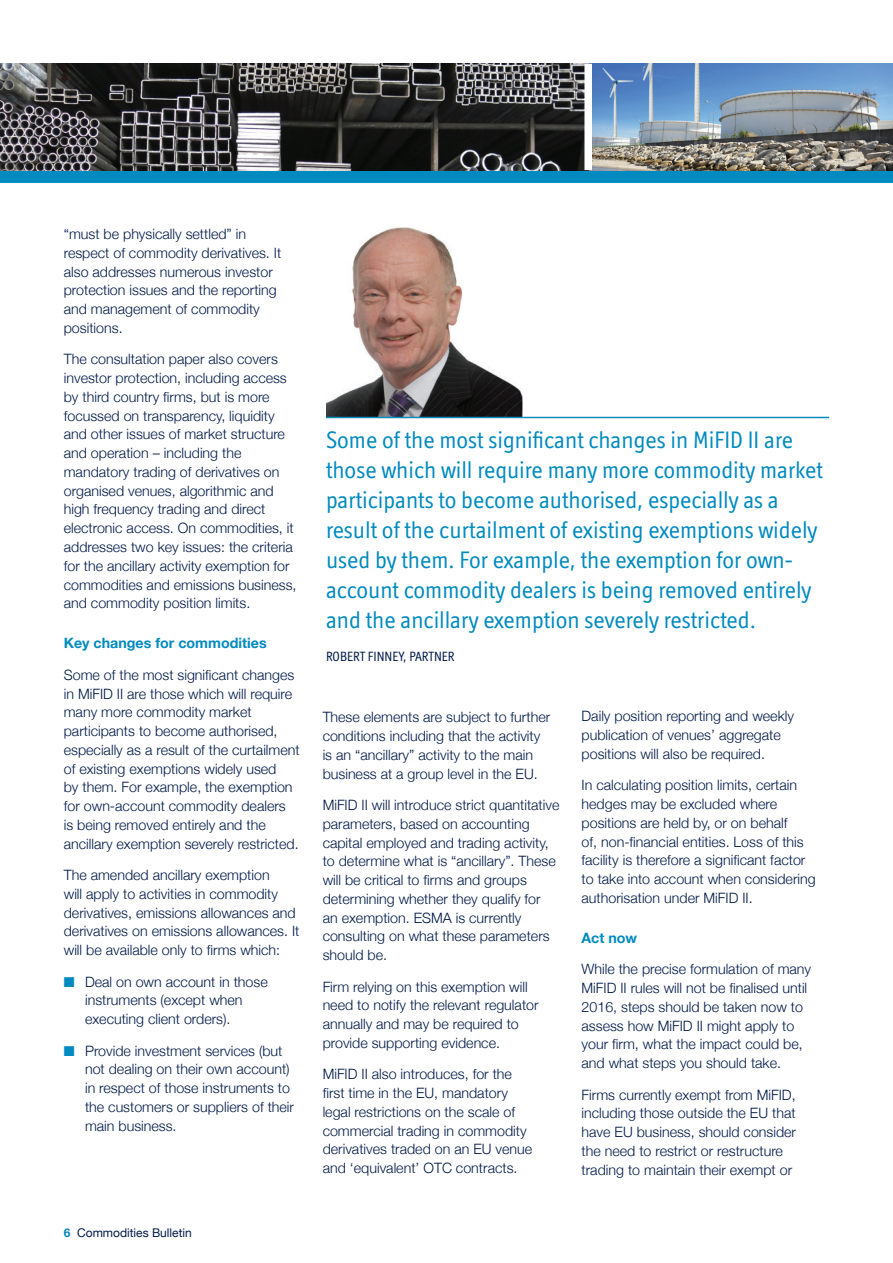
<style>
.page{position:relative;width:893px;height:1263px;background:#fff}
.page>*{position:absolute;margin:0;border:0;box-sizing:border-box;transform-origin:0 0}
.t1{font:24px/30px "Officina Display ITC";color:#008ac0}
.t2{font:300 14.25px/18.8px "Helvetica Neue";color:#001948}
.t3{font:700 14.25px "Helvetica Neue";color:#008ac0}
.t4{font:13.5px "Officina Display ITC";color:#001948}
.t5{font:12px "Helvetica Neue";color:#001948}
.s1{color:#008ac0}
.s2{font-weight:700;color:#008ac0}
</style>
<div class="page">
<img style="left:326px;top:227px;width:210px;height:190px">
<hr style="left:326px;top:417px;width:503px;height:1px;background:#008ac0">
<div style="left:0;top:170px;width:893px;height:13px;background:#008ac0"></div>
<img style="left:592px;top:64px;width:301px;height:106px">
<svg style="left:0;top:64px;width:584px;height:106px;background:#414041"></svg>
<p class="t2" style="left:64px;top:224px;width:219px">“must be physically settled” in respect of commodity derivatives. It also addresses numerous investor protection issues and the reporting and management of commodity positions.</p>
<p class="t2" style="left:64px;top:349px;width:234px">The consultation paper also covers investor protection, including access by third country firms, but is more focussed on transparency, liquidity and other issues of market structure and operation – including the mandatory trading of derivatives on organised venues, algorithmic and high frequency trading and direct electronic access. On commodities, it addresses two key issues: the criteria for the ancillary activity exemption for commodities and emissions business, and commodity position limits.</p>
<p class="t3" style="left:64px;top:632px;width:204px">Key changes for commodities</p>
<p class="t2" style="left:64px;top:664px;width:237px">Some of the most significant changes in MiFID II are those which will require many more commodity market participants to become authorised, especially as a result of the curtailment of existing exemptions widely used<br>by them. For example, the exemption for own-account commodity dealers<br>is being removed entirely and the ancillary exemption severely restricted.</p>
<p class="t2" style="left:64px;top:865px;width:237px">The amended ancillary exemption<br>will apply to activities in commodity derivatives, emissions allowances and derivatives on emissions allowances. It will be available only to firms which:</p>
<p class="t2" style="left:85px;top:971px;width:184px;text-indent:-21px"><span class="s1">■</span> Deal on own account in those instruments (except when executing client orders).</p>
<p class="t2" style="left:85px;top:1040px;width:211px;text-indent:-21px"><span class="s1">■</span> Provide investment services (but not dealing on their own account) in respect of those instruments to the customers or suppliers of their main business.</p>
<p class="t5" style="left:64px;top:1224px;width:130px"><span class="s2">6</span> Commodities Bulletin</p>
<p class="t1" style="left:326px;top:424px;width:498px">Some of the most significant changes in MiFID II are those which will require many more commodity market participants to become authorised, especially as a result of the curtailment of existing exemptions widely used by them. For example, the exemption for own&shy;account commodity dealers is being removed entirely and the ancillary exemption severely restricted.</p>
<p class="t4" style="left:326px;top:649px;width:130px">ROBERT FINNEY, PARTNER</p>
<p class="t2" style="left:323px;top:707px;width:229px">These elements are subject to further conditions including that the activity is an “ancillary” activity to the main business at a group level in the EU.</p>
<p class="t2" style="left:323px;top:795px;width:238px">MiFID II will introduce strict quantitative parameters, based on accounting capital employed and trading activity, to determine what is “ancillary”. These will be critical to firms and groups determining whether they qualify for<br>an exemption. ESMA is currently consulting on what these parameters should be.</p>
<p class="t2" style="left:323px;top:976px;width:217px">Firm relying on this exemption will need to notify the relevant regulator annually and may be required to provide supporting evidence.</p>
<p class="t2" style="left:323px;top:1064px;width:211px">MiFID II also introduces, for the first time in the EU, mandatory legal restrictions on the scale of commercial trading in commodity derivatives traded on an EU venue and ‘equivalent’ OTC contracts.</p>
<p class="t2" style="left:582px;top:706px;width:214px">Daily position reporting and weekly publication of venues’ aggregate positions will also be required.</p>
<p class="t2" style="left:582px;top:775px;width:236px">In calculating position limits, certain hedges may be excluded where positions are held by, or on behalf<br>of, non-financial entities. Loss of this facility is therefore a significant factor to take into account when considering authorisation under MiFID II.</p>
<p class="t3" style="left:582px;top:926px;width:57px">Act now</p>
<p class="t2" style="left:582px;top:959px;width:231px">While the precise formulation of many MiFID II rules will not be finalised until 2016, steps should be taken now to assess how MiFID II might apply to your firm, what the impact could be, and what steps you should take.</p>
<p class="t2" style="left:582px;top:1084px;width:216px">Firms currently exempt from MiFID, including those outside the EU that have EU business, should consider the need to restrict or restructure trading to maintain their exempt or</p>
</div>
